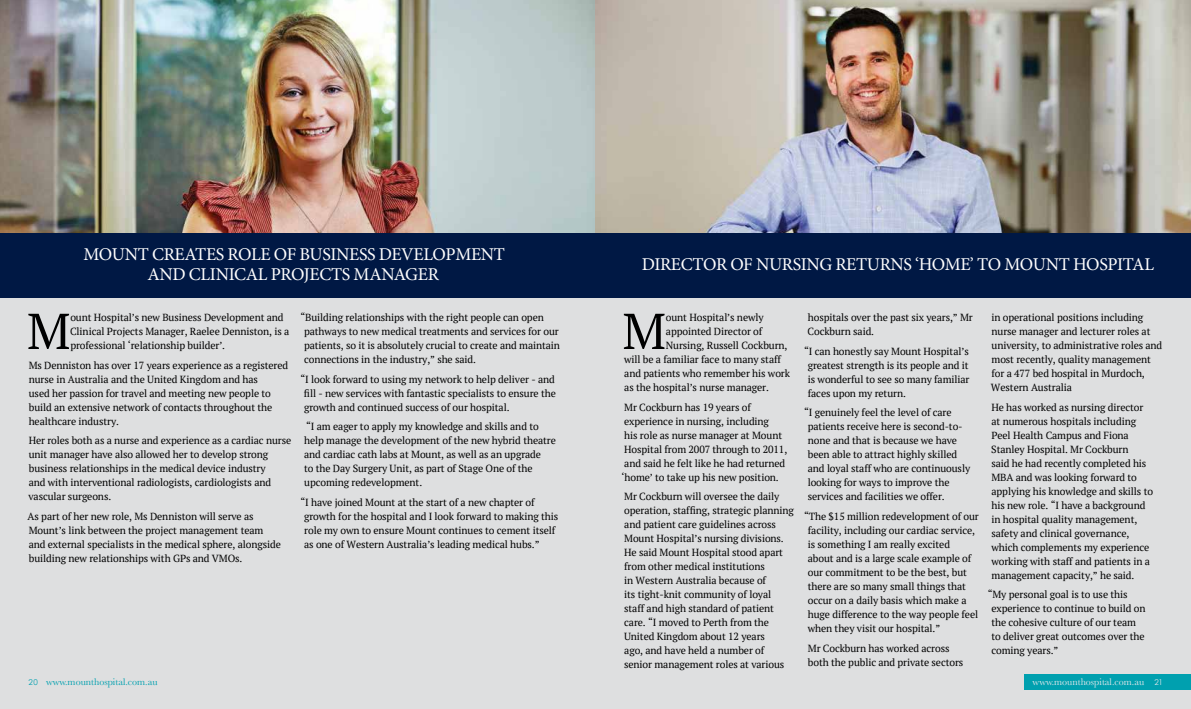
<style>
.page{position:relative;width:1191px;height:709px;background:#fff}
.page>*{position:absolute;margin:0;border:0;box-sizing:border-box;transform-origin:0 0}
.t1{font:50.3px "PT Serif";color:#000}
.t2{font:18px/20px "Minion Pro";letter-spacing:-.02em;color:#fff;text-align:center}
.t3{font:10.3px/14px "PT Serif";letter-spacing:-.01em;color:#000}
.t4{font:10px "Baskerville";color:#00a0af}
.t5{font:10px "Baskerville";color:#e2e7ea}
.s1{font-family:"Century Gothic";font-size:8px}
</style>
<div class="page">
<div style="left:595px;top:298px;width:596px;height:411px;background:#dedfe0"></div>
<div style="left:0;top:298px;width:595px;height:411px;background:#dedfe0"></div>
<img style="left:0;top:0;width:595px;height:233px">
<img style="left:595px;top:0;width:596px;height:233px">
<div style="left:0;top:233px;width:595px;height:65px;background:#001844"></div>
<div style="left:595px;top:233px;width:596px;height:65px;background:#001844"></div>
<div style="left:1023px;top:674px;width:168px;height:16px;background:#00a0af"></div>
<h2 class="t2" style="left:83px;top:244px;width:423px">MOUNT CREATES ROLE OF BUSINESS DEVELOPMENT<br>AND CLINICAL PROJECTS MANAGER</h2>
<h2 class="t2" style="left:641px;top:254px;width:514px">DIRECTOR OF NURSING RETURNS ‘HOME’ TO MOUNT HOSPITAL</h2>
<h1 class="t1" style="left:27px;top:298px;width:45px">M</h1>
<p class="t3" style="left:70px;top:310px;width:221px">ount Hospital’s new Business Development and<br>Clinical Projects Manager, Raelee Denniston, is a professional ‘relationship builder’.</p>
<p class="t3" style="left:29px;top:358px;width:261px">Ms Denniston has over 17 years experience as a registered nurse in Australia and the United Kingdom and has<br>used her passion for travel and meeting new people to build an extensive network of contacts throughout the healthcare industry.</p>
<p class="t3" style="left:29px;top:433px;width:264px">Her roles both as a nurse and experience as a cardiac nurse unit manager have also allowed her to develop strong business relationships in the medical device industry<br>and with interventional radiologists, cardiologists and vascular surgeons.</p>
<p class="t3" style="left:28px;top:509px;width:255px">As part of her new role, Ms Denniston will serve as Mount’s link between the project management team and external specialists in the medical sphere, alongside building new relationships with GPs and VMOs.</p>
<p class="t3" style="left:304px;top:310px;width:257px;text-indent:-4px">“Building relationships with the right people can open pathways to new medical treatments and services for our patients, so it is absolutely crucial to create and maintain connections in the industry,” she said.</p>
<p class="t3" style="left:304px;top:372px;width:253px;text-align:justify;text-indent:-4px">“I look forward to using my network to help deliver - and fill - new services with fantastic specialists to ensure the growth and continued success of our hospital.</p>
<p class="t3" style="left:304px;top:419px;width:253px">“I am eager to apply my knowledge and skills and to help manage the development of the new hybrid theatre and cardiac cath labs at Mount, as well as an upgrade<br>to the Day Surgery Unit, as part of Stage One of the upcoming redevelopment.</p>
<p class="t3" style="left:304px;top:495px;width:256px;text-indent:-4px">“I have joined Mount at the start of a new chapter of growth for the hospital and I look forward to making this role my own to ensure Mount continues to cement itself as one of Western Australia’s leading medical hubs.”</p>
<h1 class="t1" style="left:622px;top:298px;width:45px">M</h1>
<p class="t3" style="left:666px;top:310px;width:99px">ount Hospital’s newly</p>
<p class="t3" style="left:666px;top:324px;width:98px">appointed Director of</p>
<p class="t3" style="left:666px;top:338px;width:123px">Nursing, Russell Cockburn,</p>
<p class="t3" style="left:624px;top:352px;width:158px">will be a familiar face to many staff</p>
<p class="t3" style="left:624px;top:366px;width:167px">and patients who remember his work</p>
<p class="t3" style="left:624px;top:380px;width:146px">as the hospital’s nurse manager.</p>
<p class="t3" style="left:621px;top:400px;width:167px">Mr Cockburn has 19 years of experience in nursing, including<br>his role as nurse manager at Mount Hospital from 2007 through to 2011, and said he felt like he had returned ‘home’ to take up his new position.</p>
<p class="t3" style="left:624px;top:489px;width:171px">Mr Cockburn will oversee the daily operation, staffing, strategic planning and patient care guidelines across Mount Hospital’s nursing divisions.<br>He said Mount Hospital stood apart from other medical institutions<br>in Western Australia because of<br>its tight-knit community of loyal<br>staff and high standard of patient care. “I moved to Perth from the United Kingdom about 12 years<br>ago, and have held a number of senior management roles at various</p>
<p class="t3" style="left:807px;top:310px;width:167px">hospitals over the past six years,” Mr<br>Cockburn said.</p>
<p class="t3" style="left:808px;top:344px;width:163px;text-align:justify;text-indent:-4px">“I can honestly say Mount Hospital’s greatest strength is its people and it is wonderful to see so many familiar faces upon my return.</p>
<p class="t3" style="left:807px;top:405px;width:164px;text-indent:-4px">“I genuinely feel the level of care patients receive here is second-to&shy;none and that is because we have been able to attract highly skilled and loyal staff who are continuously looking for ways to improve the services and facilities we offer.</p>
<p class="t3" style="left:808px;top:509px;width:173px;text-indent:-4px">“The $15 million redevelopment of our facility, including our cardiac service, is something I am really excited<br>about and is a large scale example of our commitment to be the best, but there are so many small things that occur on a daily basis which make a huge difference to the way people feel when they visit our hospital.”</p>
<p class="t3" style="left:808px;top:641px;width:157px">Mr Cockburn has worked across both the public and private sectors</p>
<p class="t3" style="left:991px;top:310px;width:173px">in operational positions including nurse manager and lecturer roles at university, to administrative roles and most recently, quality management for a 477 bed hospital in Murdoch, Western Australia</p>
<p class="t3" style="left:991px;top:400px;width:163px">He has worked as nursing director at numerous hospitals including<br>Peel Health Campus and Fiona<br>Stanley Hospital. Mr Cockburn<br>said he had recently completed his<br>MBA and was looking forward to applying his knowledge and skills to his new role. “I have a background in hospital quality management, safety and clinical governance, which complements my experience working with staff and patients in a management capacity,” he said.</p>
<p class="t3" style="left:991px;top:587px;width:156px;text-indent:-4px">“My personal goal is to use this experience to continue to build on the cohesive culture of our team to deliver great outcomes over the coming years.”</p>
<p class="t4" style="left:29px;top:675px;width:131px"><span class="s1">20</span> www.mounthospital.com.au</p>
<p class="t5" style="left:1032px;top:675px;width:132px">www.mounthospital.com.au <span class="s1">21</span></p>
</div>
